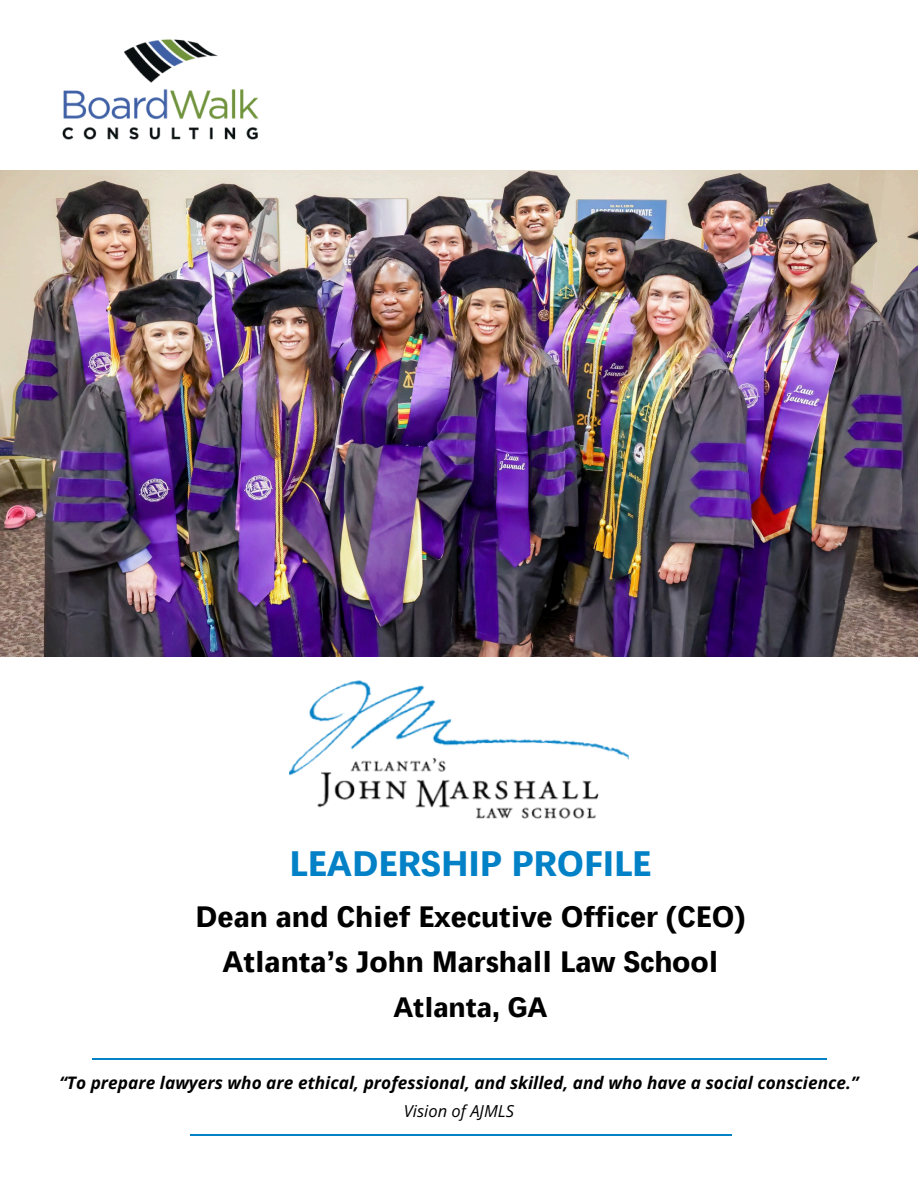
<style>
.page{position:relative;width:918px;height:1188px;background:#fff}
.page>*{position:absolute;margin:0;border:0;box-sizing:border-box;transform-origin:0 0}
.t1{font:700 36px "Leelawadee";letter-spacing:-.005em;color:#0281c7}
.t2{font:700 30px/45px "Leelawadee";letter-spacing:-.005em;color:#000;text-align:center}
.t3{font:700 28.5px "Leelawadee";letter-spacing:-.005em;color:#000}
.t4{font:italic 700 17.25px "Open Sans";color:#000}
.t5{font:italic 16.5px "Open Sans";color:#000}
</style>
<div class="page">
<img style="left:62px;top:39px;width:197px;height:101px">
<img style="left:0;top:171px;width:918px;height:486px">
<img style="left:289px;top:681px;width:339px;height:137px">
<hr style="left:191px;top:1135px;width:541px;height:1px;background:#0281c7">
<hr style="left:92px;top:1059px;width:734px;height:1px;background:#0281c7">
<p class="t1" style="left:289px;top:842px;width:363px">LEADERSHIP PROFILE</p>
<p class="t2" style="left:196px;top:894px;width:551px">Dean and Chief Executive Officer (CEO)<br>Atlanta’s John Marshall Law School</p>
<p class="t3" style="left:393px;top:990px;width:156px">Atlanta, GA</p>
<h1 class="t4" style="left:59px;top:1071px;width:801px">“To prepare lawyers who are ethical, professional, and skilled, and who have a social conscience.”</h1>
<p class="t5" style="left:404px;top:1100px;width:112px">Vision of AJMLS</p>
</div>
